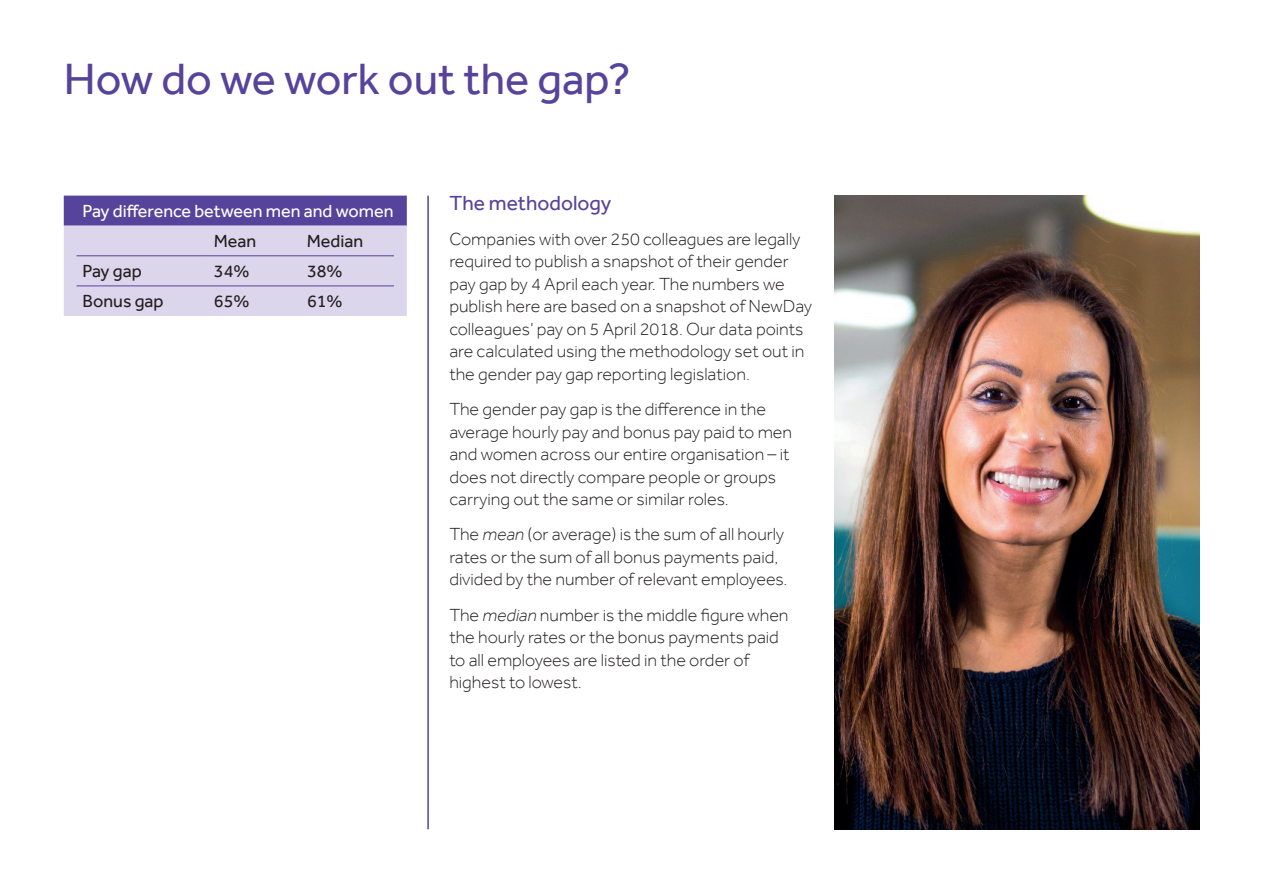
<style>
.page{position:relative;width:1263px;height:893px;background:#fff}
.page>*{position:absolute;margin:0;border:0;box-sizing:border-box;transform-origin:0 0}
.t1{font:45px "Effra";color:#56439b}
.t2{font:21px "Effra";color:#56439b}
.t3{font:300 18px/22.5px "Effra";color:#231f20}
.t4{font:18px "Effra";color:#231f20}
.t5{font:18px "Effra";color:#fff}
.s1{font-style:italic}
</style>
<div class="page">
<img style="left:835px;top:196px;width:364px;height:633px">
<svg style="left:64px;top:196px;width:343px;height:120px;background:#b9b0d6"></svg>
<hr style="left:77px;top:285px;width:131px;height:1px;background:#56439b">
<hr style="left:208px;top:285px;width:93px;height:1px;background:#56439b">
<hr style="left:301px;top:285px;width:93px;height:1px;background:#56439b">
<hr style="left:77px;top:255px;width:131px;height:1px;background:#56439b">
<hr style="left:208px;top:255px;width:93px;height:1px;background:#56439b">
<hr style="left:301px;top:255px;width:93px;height:1px;background:#56439b">
<hr style="left:427px;top:196px;width:2px;height:633px;background:#56439b">
<h1 class="t1" style="left:64px;top:52px;width:568px">How do we work out the gap?</h1>
<p class="t5" style="left:83px;top:200px;width:312px">Pay difference between men and women</p>
<p class="t4" style="left:214px;top:230px;width:44px">Mean</p>
<p class="t4" style="left:307px;top:230px;width:58px">Median</p>
<p class="t4" style="left:83px;top:260px;width:61px">Pay gap</p>
<p class="t4" style="left:214px;top:260px;width:37px">34%</p>
<p class="t4" style="left:307px;top:260px;width:37px">38%</p>
<p class="t4" style="left:83px;top:290px;width:83px">Bonus gap</p>
<p class="t4" style="left:214px;top:290px;width:37px">65%</p>
<p class="t4" style="left:307px;top:290px;width:37px">61%</p>
<p class="t2" style="left:449px;top:190px;width:164px">The methodology</p>
<p class="t3" style="left:449px;top:228px;width:364px">Companies with over 250 colleagues are legally required to publish a snapshot of their gender pay gap by 4 April each year. The numbers we publish here are based on a snapshot of NewDay colleagues’ pay on 5 April 2018. Our data points are calculated using the methodology set out in the gender pay gap reporting legislation.</p>
<p class="t3" style="left:449px;top:398px;width:344px">The gender pay gap is the difference in the average hourly pay and bonus pay paid to men and women across our entire organisation – it does not directly compare people or groups carrying out the same or similar roles.</p>
<p class="t3" style="left:449px;top:523px;width:340px">The <span class="s1">mean</span> (or average) is the sum of all hourly rates or the sum of all bonus payments paid, divided by the number of relevant employees.</p>
<p class="t3" style="left:449px;top:603px;width:341px">The <span class="s1">median</span> number is the middle figure when the hourly rates or the bonus payments paid to all employees are listed in the order of highest to lowest.</p>
</div>
